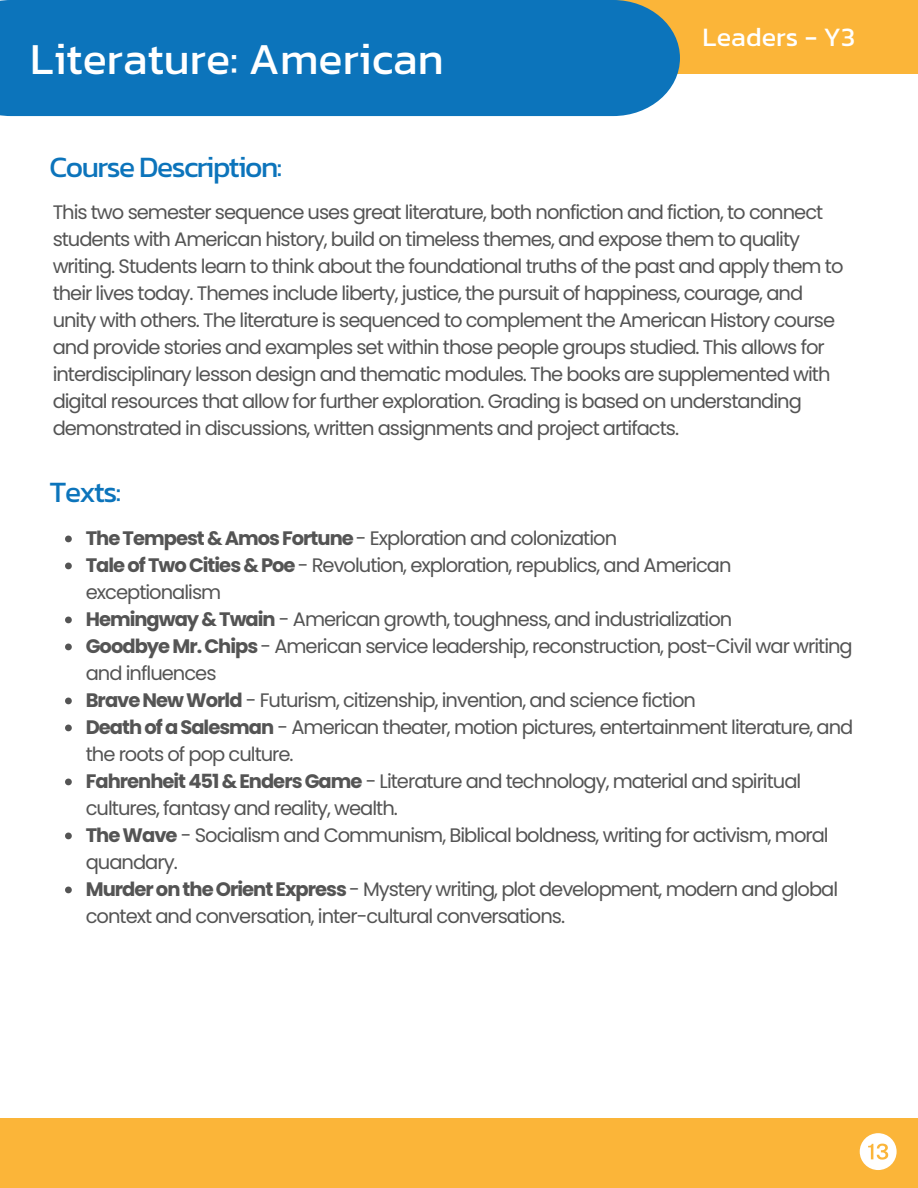
<style>
.page{position:relative;width:918px;height:1188px;background:#fff}
.page>*{position:absolute;margin:0;border:0;box-sizing:border-box;transform-origin:0 0}
.t1{font:45px "Kanit";color:#fff}
.t2{font:30px "Kanit";letter-spacing:-.05em;color:#0c74bb}
.t3{font:27px "Kanit";color:#fff}
.t4{font:19.5px/27px "Poppins";letter-spacing:-.05em;color:#545454}
.s1{font-weight:700}
</style>
<div class="page">
<div style="left:333px;top:0;width:585px;height:74px;background:#fbb539"></div>
<div style="left:0;top:0;width:680px;height:116px;background:#0c74bb"></div>
<div style="left:0;top:1118px;width:918px;height:70px;background:#fbb539"></div>
<svg style="left:860px;top:1133px;width:37px;height:37px"></svg>
<svg style="left:65px;top:536px;width:7px;height:6px"></svg>
<svg style="left:65px;top:563px;width:7px;height:6px"></svg>
<svg style="left:65px;top:617px;width:7px;height:6px"></svg>
<svg style="left:65px;top:644px;width:7px;height:6px"></svg>
<svg style="left:65px;top:698px;width:7px;height:6px"></svg>
<svg style="left:65px;top:725px;width:7px;height:6px"></svg>
<svg style="left:65px;top:779px;width:7px;height:6px"></svg>
<svg style="left:65px;top:833px;width:7px;height:6px"></svg>
<svg style="left:65px;top:887px;width:7px;height:6px"></svg>
<h1 class="t1" style="left:30px;top:24px;width:415px">Literature: American</h1>
<p class="t3" style="left:703px;top:16px;width:154px">Leaders - Y3</p>
<h3 class="t2" style="left:50px;top:144px;width:234px">Course Description:</h3>
<h2 class="t4" style="left:53px;top:199px;width:792px">This two semester sequence uses great literature, both nonfiction and fiction, to connect students with American history, build on timeless themes, and expose them to quality writing. Students learn to think about the foundational truths of the past and apply them to their lives today. Themes include liberty, justice, the pursuit of happiness, courage, and unity with others. The literature is sequenced to complement the American History course and provide stories and examples set within those people groups studied. This allows for interdisciplinary lesson design and thematic modules. The books are supplemented with digital resources that allow for further exploration. Grading is based on understanding demonstrated in discussions, written assignments and project artifacts.</h2>
<p class="t2" style="left:50px;top:469px;width:73px">Texts:</p>
<h2 class="t4" style="left:86px;top:524px;width:533px"><span class="s1">The Tempest &amp; Amos Fortune</span> - Exploration and colonization</h2>
<p class="t4" style="left:86px;top:551px;width:647px"><span class="s1">Tale of Two Cities &amp; Poe</span> - Revolution, exploration, republics, and American exceptionalism</p>
<p class="t4" style="left:86px;top:605px;width:648px"><span class="s1">Hemingway &amp; Twain</span> - American growth, toughness, and industrialization</p>
<p class="t4" style="left:86px;top:632px;width:769px"><span class="s1">Goodbye Mr. Chips</span> - American service leadership, reconstruction, post-Civil war writing and influences</p>
<p class="t4" style="left:86px;top:686px;width:612px"><span class="s1">Brave New World</span> - Futurism, citizenship, invention, and science fiction</p>
<p class="t4" style="left:86px;top:713px;width:769px"><span class="s1">Death of a Salesman</span> - American theater, motion pictures, entertainment literature, and the roots of pop culture.</p>
<p class="t4" style="left:86px;top:767px;width:717px"><span class="s1">Fahrenheit 451 &amp; Enders Game</span> - Literature and technology, material and spiritual cultures, fantasy and reality, wealth.</p>
<p class="t4" style="left:86px;top:821px;width:744px"><span class="s1">The Wave</span> - Socialism and Communism, Biblical boldness, writing for activism, moral quandary.</p>
<p class="t4" style="left:86px;top:875px;width:754px"><span class="s1">Murder on the Orient Express</span> - Mystery writing, plot development, modern and global context and conversation, inter-cultural conversations.</p>
</div>
